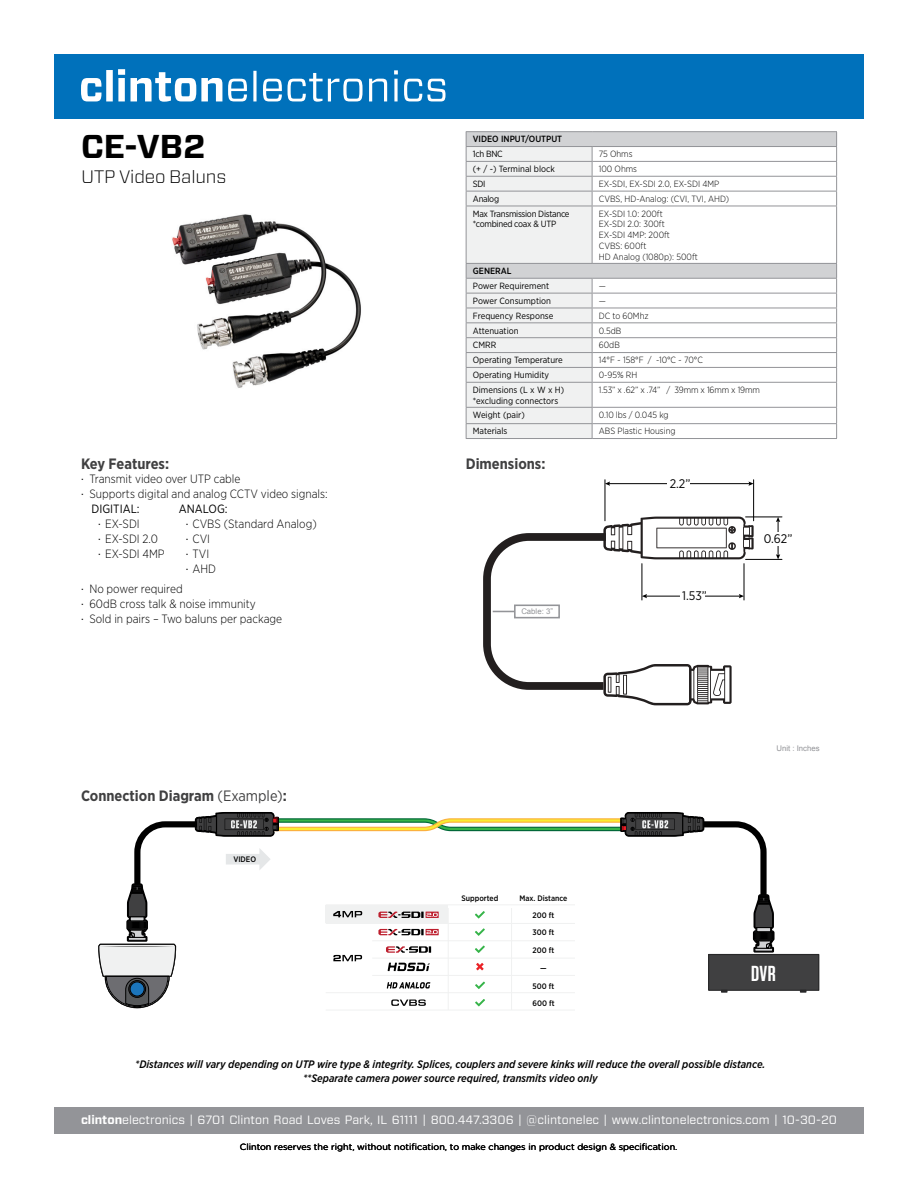
<style>
.page{position:relative;width:918px;height:1188px;background:#fff}
.page>*{position:absolute;margin:0;border:0;box-sizing:border-box;transform-origin:0 0}
.t1{font:700 33px "Forza";color:#000}
.t2{font:600 21.75px "Tungsten";color:#fff}
.t3{font:300 18px "Forza";letter-spacing:-.01em;color:#000}
.t4{font:700 15px "Gotham Narrow";color:#404041}
.t5{font:12.45px "Gotham Narrow";color:#000}
.t6{font:300 12px "Gotham Narrow";color:#000}
.t7{font:12px "Forza";color:#fff}
.t8{font:12px "Gotham Narrow";color:#000}
.t9{font:italic 500 10.8px/14.5px "Gotham Narrow";color:#000;text-align:center}
.t10{font:300 9px "Gotham Narrow";color:#000}
.t11{font:9px "Gotham Narrow";color:#000}
.t12{font:9px "Gotham Rounded";color:#000}
.t13{font:9px "Gotham Narrow";letter-spacing:-.03em;color:#000}
.t14{font:500 9px "Gotham Narrow";color:#000}
.t15{font:500 7.95px/17px "Gotham Narrow";color:#000;text-align:center}
.t16{font:7.8px "Arial";color:#939498}
.s1{font-weight:400}
.s2{font-weight:700}
</style>
<div class="page">
<div style="left:54px;top:55px;width:810px;height:64px;background:#0071bb"></div>
<div style="left:54px;top:1107px;width:810px;height:27px;background:#939498"></div>
<img style="left:172px;top:214px;width:189px;height:174px">
<svg style="left:81px;top:69px;width:365px;height:33px"></svg>
<div style="left:466px;top:132px;width:371px;height:15px;background:#d1d2d4"></div>
<div style="left:466px;top:263px;width:371px;height:15px;background:#d1d2d4"></div>
<hr style="left:592px;top:206px;width:245px;height:1px;background:#939498">
<hr style="left:836px;top:206px;width:1px;height:57px;background:#939498">
<hr style="left:592px;top:263px;width:245px;height:1px;background:#939498">
<hr style="left:592px;top:293px;width:245px;height:1px;background:#939498">
<hr style="left:592px;top:308px;width:245px;height:1px;background:#939498">
<hr style="left:592px;top:322px;width:245px;height:1px;background:#939498">
<hr style="left:592px;top:337px;width:245px;height:1px;background:#939498">
<hr style="left:592px;top:352px;width:245px;height:1px;background:#939498">
<hr style="left:592px;top:367px;width:245px;height:1px;background:#939498">
<hr style="left:592px;top:382px;width:245px;height:1px;background:#939498">
<hr style="left:592px;top:407px;width:245px;height:1px;background:#939498">
<hr style="left:592px;top:423px;width:245px;height:1px;background:#939498">
<hr style="left:592px;top:438px;width:245px;height:1px;background:#939498">
<hr style="left:466px;top:131px;width:126px;height:1px;background:#939498">
<hr style="left:592px;top:131px;width:245px;height:1px;background:#939498">
<svg style="left:836px;top:132px;width:1px;height:74px"></svg>
<svg style="left:836px;top:264px;width:1px;height:174px"></svg>
<hr style="left:592px;top:278px;width:245px;height:1px;background:#939498">
<svg style="left:466px;top:132px;width:127px;height:307px"></svg>
<hr style="left:466px;top:206px;width:1px;height:57px;background:#939498">
<hr style="left:592px;top:206px;width:1px;height:57px;background:#939498">
<hr style="left:466px;top:146px;width:126px;height:1px;background:#939498">
<hr style="left:466px;top:161px;width:126px;height:1px;background:#939498">
<hr style="left:466px;top:176px;width:126px;height:1px;background:#939498">
<hr style="left:466px;top:191px;width:126px;height:1px;background:#939498">
<hr style="left:592px;top:146px;width:245px;height:1px;background:#939498">
<hr style="left:592px;top:161px;width:245px;height:1px;background:#939498">
<hr style="left:592px;top:176px;width:245px;height:1px;background:#939498">
<hr style="left:592px;top:191px;width:245px;height:1px;background:#939498">
<div style="left:709px;top:955px;width:110px;height:35px;background:#404041"></div>
<div style="left:708px;top:954px;width:111px;height:37px;border:1px solid #282829"></div>
<svg style="left:800px;top:990px;width:7px;height:3px"></svg>
<hr style="left:448px;top:908px;width:1px;height:102px;background:#f0f1f1">
<hr style="left:511px;top:908px;width:1px;height:102px;background:#f0f1f1">
<hr style="left:326px;top:1010px;width:249px;height:1px;background:#f0f1f1">
<svg style="left:98px;top:812px;width:677px;height:196px"></svg>
<hr style="left:608px;top:483px;width:142px;height:1px;background:#000">
<svg style="left:606px;top:481px;width:4px;height:5px"></svg>
<svg style="left:748px;top:481px;width:5px;height:5px"></svg>
<div style="left:667px;top:477px;width:23px;height:13px;background:#fff"></div>
<hr style="left:753px;top:480px;width:1px;height:41px;background:#000">
<hr style="left:605px;top:480px;width:1px;height:41px;background:#000">
<svg style="left:483px;top:517px;width:271px;height:188px"></svg>
<div style="left:680px;top:590px;width:25px;height:12px;background:#fff"></div>
<hr style="left:642px;top:564px;width:1px;height:36px;background:#000">
<hr style="left:744px;top:564px;width:1px;height:36px;background:#000">
<hr style="left:778px;top:520px;width:1px;height:36px;background:#000">
<svg style="left:776px;top:518px;width:4px;height:4px"></svg>
<svg style="left:776px;top:554px;width:4px;height:5px"></svg>
<div style="left:767px;top:532px;width:22px;height:14px;background:#fff"></div>
<hr style="left:746px;top:559px;width:36px;height:1px;background:#000">
<hr style="left:746px;top:517px;width:36px;height:1px;background:#000">
<p class="t1" style="left:81px;top:125px;width:126px">CE-VB2</p>
<p class="t3" style="left:81px;top:164px;width:147px">UTP Video Baluns</p>
<p class="t14" style="left:473px;top:134px;width:91px">VIDEO INPUT/OUTPUT</p>
<p class="t11" style="left:473px;top:148px;width:31px">1ch BNC</p>
<p class="t10" style="left:599px;top:149px;width:35px">75 Ohms</p>
<p class="t11" style="left:473px;top:163px;width:84px">(+ / -) Terminal block</p>
<p class="t10" style="left:599px;top:163px;width:40px">100 Ohms</p>
<p class="t11" style="left:473px;top:178px;width:14px">SDI</p>
<p class="t10" style="left:599px;top:178px;width:122px">EX-SDI, EX-SDI 2.0, EX-SDI 4MP</p>
<p class="t11" style="left:473px;top:193px;width:28px">Analog</p>
<p class="t10" style="left:599px;top:193px;width:132px">CVBS, HD-Analog: (CVI, TVI, AHD)</p>
<p class="t13" style="left:473px;top:208px;width:98px">Max Transmission Distance</p>
<p class="t13" style="left:473px;top:219px;width:85px">*combined coax &amp; UTP</p>
<p class="t10" style="left:599px;top:208px;width:66px">EX-SDI 1.0: 200ft</p>
<p class="t10" style="left:599px;top:219px;width:68px">EX-SDI 2.0: 300ft</p>
<p class="t10" style="left:599px;top:230px;width:73px">EX-SDI 4MP: 200ft</p>
<p class="t10" style="left:599px;top:240px;width:49px">CVBS: 600ft</p>
<p class="t10" style="left:599px;top:251px;width:101px">HD Analog (1080p): 500ft</p>
<p class="t14" style="left:473px;top:265px;width:40px">GENERAL</p>
<p class="t11" style="left:473px;top:280px;width:78px">Power Requirement</p>
<p class="t10" style="left:599px;top:280px;width:9px">—</p>
<p class="t11" style="left:473px;top:295px;width:80px">Power Consumption</p>
<p class="t10" style="left:599px;top:295px;width:9px">—</p>
<p class="t11" style="left:473px;top:310px;width:82px">Frequency Response</p>
<p class="t10" style="left:599px;top:310px;width:51px">DC to 60Mhz</p>
<p class="t11" style="left:473px;top:325px;width:47px">Attenuation</p>
<p class="t10" style="left:599px;top:325px;width:24px">0.5dB</p>
<p class="t11" style="left:473px;top:340px;width:25px">CMRR</p>
<p class="t10" style="left:599px;top:340px;width:23px">60dB</p>
<p class="t11" style="left:473px;top:355px;width:91px">Operating Temperature</p>
<p class="t10" style="left:599px;top:355px;width:106px">14°F ~ 158°F / -10°C ~ 70°C</p>
<p class="t11" style="left:473px;top:369px;width:78px">Operating Humidity</p>
<p class="t10" style="left:599px;top:369px;width:40px">0-95% RH</p>
<p class="t11" style="left:473px;top:384px;width:93px">Dimensions (L x W x H)</p>
<p class="t11" style="left:473px;top:395px;width:87px">*excluding connectors</p>
<p class="t10" style="left:599px;top:384px;width:163px">1.53” x .62” x .74” / 39mm x 16mm x 19mm</p>
<p class="t11" style="left:473px;top:409px;width:53px">Weight (pair)</p>
<p class="t10" style="left:599px;top:409px;width:71px">0.10 lbs / 0.045 kg</p>
<p class="t11" style="left:473px;top:426px;width:36px">Materials</p>
<p class="t10" style="left:599px;top:426px;width:78px">ABS Plastic Housing</p>
<p class="t4" style="left:81px;top:454px;width:90px">Key Features:</p>
<p class="t4" style="left:466px;top:454px;width:81px">Dimensions:</p>
<p class="t6" style="left:81px;top:471px;width:161px"><span class="s1">·</span> Transmit video over UTP cable</p>
<p class="t6" style="left:81px;top:486px;width:248px"><span class="s1">·</span> Supports digital and analog CCTV video signals:</p>
<p class="t8" style="left:92px;top:502px;width:50px">DIGITIAL:</p>
<p class="t6" style="left:98px;top:517px;width:43px"><span class="s1">·</span> EX-SDI</p>
<p class="t6" style="left:98px;top:532px;width:61px"><span class="s1">·</span> EX-SDI 2.0</p>
<p class="t6" style="left:98px;top:547px;width:68px"><span class="s1">·</span> EX-SDI 4MP</p>
<p class="t8" style="left:179px;top:502px;width:50px">ANALOG:</p>
<p class="t6" style="left:186px;top:517px;width:132px"><span class="s1">·</span> CVBS (Standard Analog)</p>
<p class="t6" style="left:186px;top:532px;width:26px"><span class="s1">·</span> CVI</p>
<p class="t6" style="left:186px;top:547px;width:25px"><span class="s1">·</span> TVI</p>
<p class="t6" style="left:186px;top:562px;width:32px"><span class="s1">·</span> AHD</p>
<p class="t6" style="left:81px;top:581px;width:103px"><span class="s1">·</span> No power required</p>
<p class="t6" style="left:81px;top:596px;width:176px"><span class="s1">·</span> 60dB cross talk &amp; noise immunity</p>
<p class="t6" style="left:81px;top:611px;width:203px"><span class="s1">·</span> Sold in pairs – Two baluns per package</p>
<p class="t4" style="left:81px;top:787px;width:207px">Connection Diagram <span class="s1">(Example)</span>:</p>
<p class="t15" style="left:233px;top:851px;width:24px">VIDEO</p>
<p class="t16" style="left:521px;top:606px;width:33px">Cable: 3”</p>
<p class="t15" style="left:462px;top:890px;width:38px">Supported</p>
<p class="t15" style="left:519px;top:890px;width:49px">Max. Distance<br>200 ft<br>300 ft</p>
<p class="t15" style="left:532px;top:942px;width:23px;line-height:17.4px">200 ft —</p>
<p class="t15" style="left:533px;top:977px;width:24px;line-height:17.4px;text-align:left">500 ft<br>600 ft</p>
<p class="t5" style="left:670px;top:475px;width:22px">2.2”</p>
<p class="t5" style="left:682px;top:588px;width:26px">1.53”</p>
<p class="t5" style="left:764px;top:531px;width:30px">0.62”</p>
<p class="t16" style="left:776px;top:744px;width:45px">Unit : Inches</p>
<p class="t2" style="left:751px;top:962px;width:26px">DVR</p>
<p class="t9" style="left:135px;top:1057px;width:632px">*Distances will vary depending on UTP wire type &amp; integrity. Splices, couplers and severe kinks will reduce the overall possible distance. **Separate camera power source required, transmits video only</p>
<p class="t7" style="left:81px;top:1111px;width:757px"><span class="s2">clinton</span>electronics | 6701 Clinton Road Loves Park, IL 61111 | 800.447.3306 | @clintonelec | www.clintonelectronics.com | 10-30-20</p>
<p class="t7" style="left:346px;top:1111px;width:492px">Park, IL 61111 | 800.447.3306 | @clintonelec | www.clintonelectronics.com | 6-18-13</p>
<p class="t7" style="left:345px;top:1111px;width:66px">Park L 11</p>
<p class="t7" style="left:783px;top:1111px;width:56px">06-03 6</p>
<p class="t12" style="left:240px;top:1141px;width:439px">Clinton reserves the right, without notification, to make changes in product design &amp; specification.</p>
</div>
